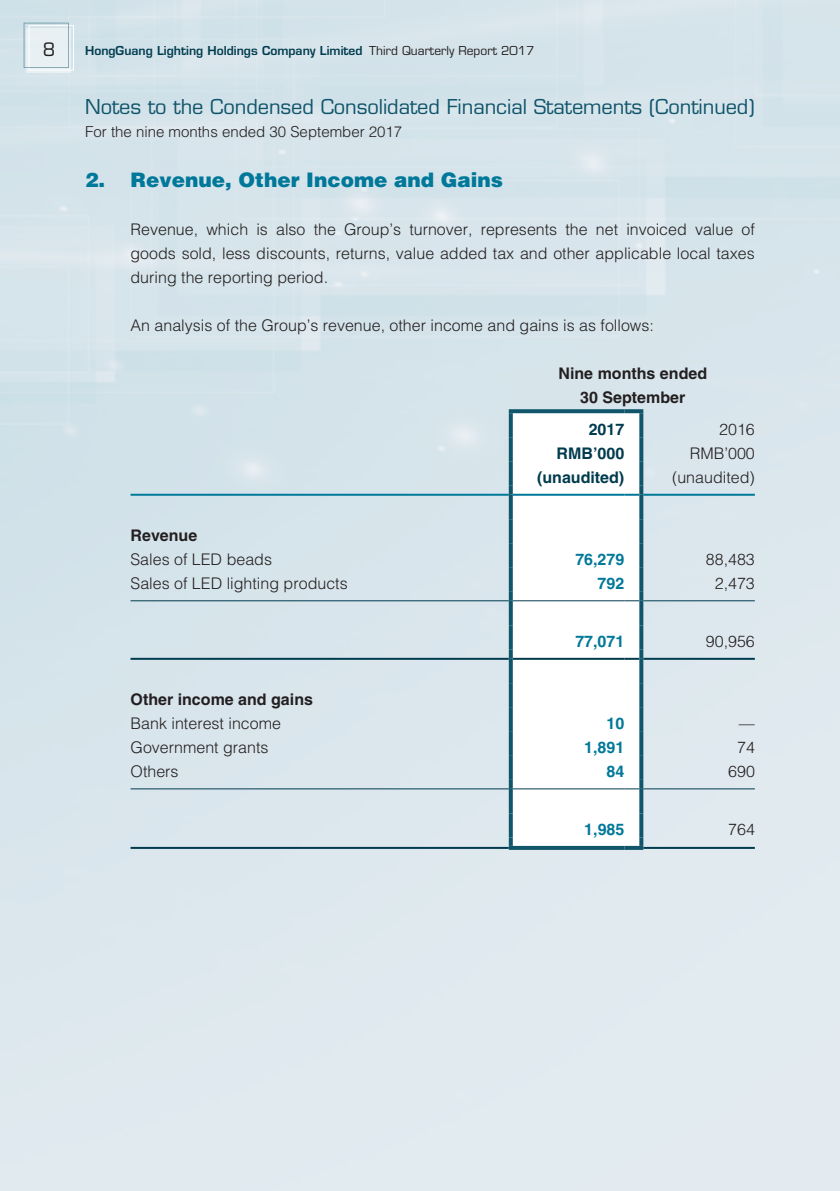
<style>
.page{position:relative;width:840px;height:1191px;background:#fff}
.page>*{position:absolute;margin:0;border:0;box-sizing:border-box;transform-origin:0 0}
.t1{font:20px "Eurostile LT Std";letter-spacing:-.005em;color:#10556a}
.t2{font:900 20px "Helvetica LT Std";color:#007899}
.t3{font:18px "Eurostile LT Std";color:#231f20}
.t4{font:300 16px/24px "Helvetica LT Std";color:#231f20;text-align:justify}
.t5{font:700 16px/24px "Helvetica LT Std";color:#231f20;text-align:center}
.t6{font:700 16px "Helvetica LT Std";color:#007899}
.t7{font:700 16px "Helvetica LT Std";color:#003b4e}
.t8{font:300 15px "Helvetica LT Std";color:#231f20}
.t9{font:600 12px "Eurostile LT Std";color:#003b4e}
.s1{font-weight:400;color:#231f20}
</style>
<div class="page">
<img style="left:0;top:0;width:839px;height:1191px">
<div style="left:27px;top:28px;width:44px;height:45px;background:#e8f0f4"></div>
<div style="left:29px;top:25px;width:45px;height:46px;border:1px solid #fff"></div>
<svg style="left:512px;top:413px;width:127px;height:433px"></svg>
<hr style="left:130px;top:600px;width:378px;height:1px;background:#003b4e">
<hr style="left:512px;top:600px;width:112px;height:1px;background:#003b4e">
<hr style="left:643px;top:600px;width:111px;height:1px;background:#003b4e">
<hr style="left:130px;top:788px;width:378px;height:1px;background:#003b4e">
<hr style="left:512px;top:788px;width:112px;height:1px;background:#003b4e">
<hr style="left:643px;top:788px;width:111px;height:1px;background:#003b4e">
<hr style="left:130px;top:658px;width:378px;height:2px;background:#003b4e">
<hr style="left:512px;top:658px;width:112px;height:2px;background:#003b4e">
<svg style="left:624px;top:658px;width:15px;height:2px"></svg>
<hr style="left:643px;top:658px;width:111px;height:2px;background:#003b4e">
<hr style="left:130px;top:847px;width:378px;height:2px;background:#003b4e">
<hr style="left:643px;top:847px;width:111px;height:2px;background:#003b4e">
<hr style="left:130px;top:494px;width:378px;height:2px;background:#007899">
<hr style="left:512px;top:494px;width:112px;height:2px;background:#007899">
<svg style="left:624px;top:494px;width:15px;height:2px"></svg>
<hr style="left:643px;top:494px;width:111px;height:2px;background:#007899">
<svg style="left:508px;top:409px;width:116px;height:4px"></svg>
<svg style="left:624px;top:409px;width:19px;height:4px"></svg>
<svg style="left:508px;top:413px;width:4px;height:24px"></svg>
<svg style="left:508px;top:437px;width:4px;height:24px"></svg>
<svg style="left:508px;top:461px;width:4px;height:24px"></svg>
<svg style="left:508px;top:485px;width:4px;height:10px"></svg>
<svg style="left:508px;top:495px;width:4px;height:25px"></svg>
<svg style="left:508px;top:520px;width:4px;height:24px"></svg>
<svg style="left:508px;top:544px;width:4px;height:24px"></svg>
<svg style="left:508px;top:568px;width:4px;height:24px"></svg>
<svg style="left:508px;top:592px;width:4px;height:9px"></svg>
<svg style="left:508px;top:601px;width:4px;height:24px"></svg>
<svg style="left:508px;top:625px;width:4px;height:24px"></svg>
<svg style="left:508px;top:649px;width:4px;height:10px"></svg>
<svg style="left:508px;top:659px;width:4px;height:25px"></svg>
<svg style="left:508px;top:684px;width:4px;height:24px"></svg>
<svg style="left:508px;top:708px;width:4px;height:24px"></svg>
<svg style="left:508px;top:732px;width:4px;height:24px"></svg>
<svg style="left:508px;top:756px;width:4px;height:24px"></svg>
<svg style="left:508px;top:780px;width:4px;height:9px"></svg>
<svg style="left:508px;top:789px;width:4px;height:24px"></svg>
<svg style="left:508px;top:813px;width:4px;height:24px"></svg>
<svg style="left:508px;top:837px;width:4px;height:9px"></svg>
<svg style="left:639px;top:413px;width:4px;height:24px"></svg>
<svg style="left:639px;top:437px;width:4px;height:24px"></svg>
<svg style="left:639px;top:461px;width:4px;height:24px"></svg>
<svg style="left:639px;top:485px;width:4px;height:10px"></svg>
<svg style="left:639px;top:495px;width:4px;height:25px"></svg>
<svg style="left:639px;top:520px;width:4px;height:24px"></svg>
<svg style="left:639px;top:544px;width:4px;height:24px"></svg>
<svg style="left:639px;top:568px;width:4px;height:24px"></svg>
<svg style="left:624px;top:592px;width:19px;height:9px"></svg>
<svg style="left:639px;top:601px;width:4px;height:24px"></svg>
<svg style="left:639px;top:625px;width:4px;height:24px"></svg>
<svg style="left:639px;top:649px;width:4px;height:10px"></svg>
<svg style="left:639px;top:659px;width:4px;height:25px"></svg>
<svg style="left:639px;top:684px;width:4px;height:24px"></svg>
<svg style="left:639px;top:708px;width:4px;height:24px"></svg>
<svg style="left:639px;top:732px;width:4px;height:24px"></svg>
<svg style="left:639px;top:756px;width:4px;height:24px"></svg>
<svg style="left:624px;top:780px;width:19px;height:9px"></svg>
<svg style="left:639px;top:789px;width:4px;height:24px"></svg>
<svg style="left:639px;top:813px;width:4px;height:24px"></svg>
<svg style="left:639px;top:837px;width:4px;height:9px"></svg>
<svg style="left:508px;top:846px;width:116px;height:4px"></svg>
<svg style="left:624px;top:846px;width:19px;height:4px"></svg>
<p class="t3" style="left:43px;top:39px;width:14px">8</p>
<p class="t9" style="left:85px;top:43px;width:450px">HongGuang Lighting Holdings Company Limited <span class="s1">Third Quarterly Report 2017</span></p>
<p class="t1" style="left:85px;top:94px;width:670px">Notes to the Condensed Consolidated Financial Statements (Continued)</p>
<p class="t8" style="left:85px;top:122px;width:318px">For the nine months ended 30 September 2017</p>
<p class="t2" style="left:85px;top:166px;width:419px">2. Revenue, Other Income and Gains</p>
<p class="t4" style="left:130px;top:217px;width:625px">Revenue, which is also the Group’s turnover, represents the net invoiced value of goods sold, less discounts, returns, value added tax and other applicable local taxes during the reporting period.</p>
<p class="t4" style="left:130px;top:313px;width:524px">An analysis of the Group’s revenue, other income and gains is as follows:</p>
<p class="t5" style="left:558px;top:361px;width:150px">Nine months ended<br>30 September</p>
<p class="t7" style="left:588px;top:419px;width:37px">2017</p>
<p class="t4" style="left:718px;top:417px;width:37px">2016</p>
<p class="t7" style="left:556px;top:443px;width:69px">RMB’000</p>
<p class="t4" style="left:689px;top:441px;width:66px">RMB’000</p>
<p class="t7" style="left:537px;top:467px;width:89px">(unaudited)</p>
<p class="t4" style="left:671px;top:465px;width:84px">(unaudited)</p>
<p class="t5" style="left:130px;top:523px;width:68px">Revenue</p>
<p class="t4" style="left:130px;top:547px;width:143px">Sales of LED beads</p>
<p class="t6" style="left:575px;top:549px;width:50px">76,279</p>
<p class="t4" style="left:705px;top:547px;width:50px">88,483</p>
<p class="t4" style="left:130px;top:571px;width:218px">Sales of LED lighting products</p>
<p class="t6" style="left:597px;top:573px;width:28px">792</p>
<p class="t4" style="left:714px;top:571px;width:42px">2,473</p>
<p class="t6" style="left:575px;top:631px;width:50px">77,071</p>
<p class="t4" style="left:705px;top:629px;width:50px">90,956</p>
<p class="t5" style="left:130px;top:687px;width:184px">Other income and gains</p>
<p class="t4" style="left:130px;top:711px;width:152px">Bank interest income</p>
<p class="t6" style="left:606px;top:713px;width:19px">10</p>
<p class="t4" style="left:738px;top:711px;width:17px">—</p>
<p class="t4" style="left:130px;top:735px;width:139px">Government grants</p>
<p class="t6" style="left:584px;top:737px;width:42px">1,891</p>
<p class="t4" style="left:736px;top:735px;width:19px">74</p>
<p class="t4" style="left:130px;top:759px;width:50px">Others</p>
<p class="t6" style="left:606px;top:761px;width:19px">84</p>
<p class="t4" style="left:727px;top:759px;width:28px">690</p>
<p class="t6" style="left:584px;top:819px;width:42px">1,985</p>
<p class="t4" style="left:727px;top:817px;width:28px">764</p>
</div>
